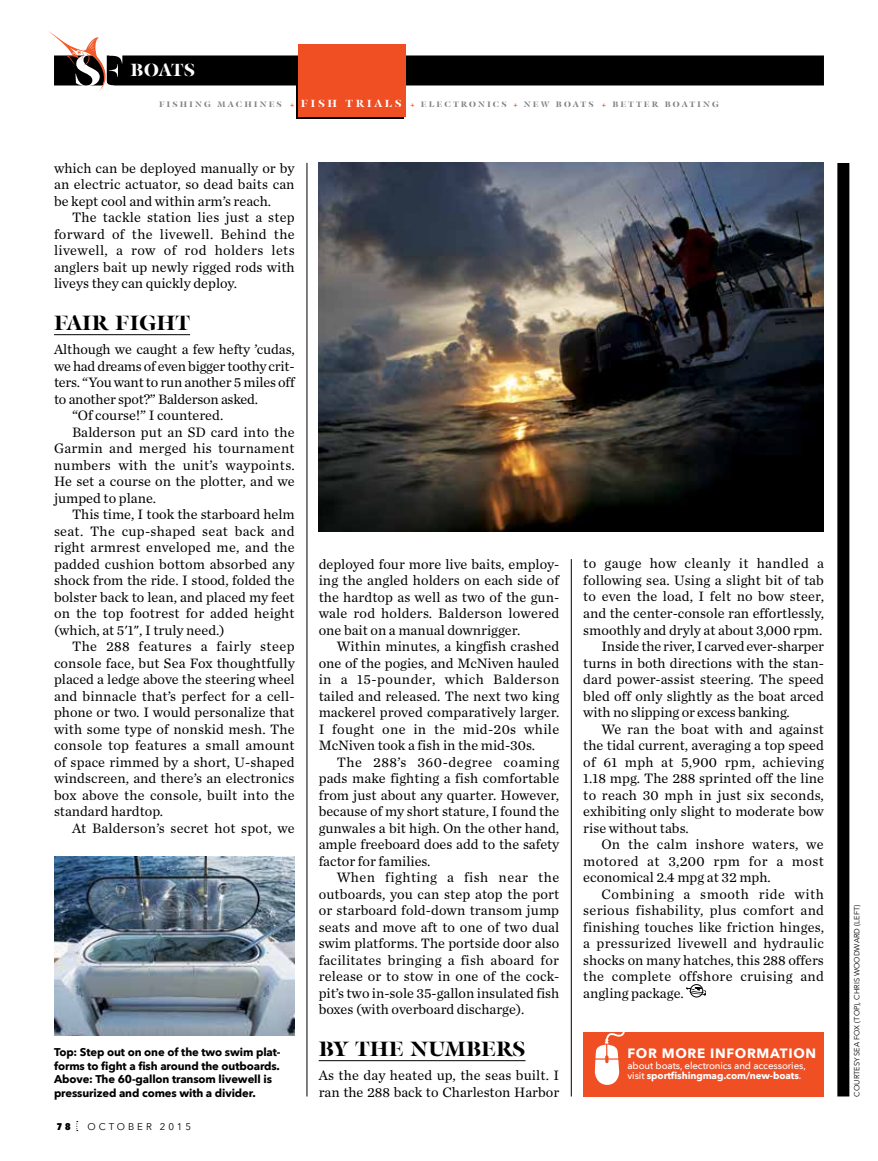
<style>
.page{position:relative;width:878px;height:1161px;background:#fff}
.page>*{position:absolute;margin:0;border:0;box-sizing:border-box;transform-origin:0 0}
.t1{font:21px "Nadia";color:#000}
.t2{font:17.85px "Nadia";letter-spacing:.005em;color:#fff}
.t3{font:14.25px/16.5px "Chronicle Text G1";letter-spacing:.005em;color:#000;text-align:justify}
.t4{font:14.25px "Chronicle Text G1";letter-spacing:.025em;color:#000}
.t5{font:14.25px "Chronicle Text G1";letter-spacing:-.015em;color:#000}
.t6{font:14.25px "Chronicle Text G1";letter-spacing:.03em;color:#000}
.t7{font:14.25px "Chronicle Text G1";letter-spacing:.035em;color:#000}
.t8{font:700 13.5px "Avenir Next";letter-spacing:.05em;color:#fff}
.t9{font:700 11.25px/13.5px "Avenir Next";letter-spacing:-.01em;color:#000}
.t10{font:500 9.75px/10.5px "Avenir Next";letter-spacing:-.01em;color:#fff}
.t11{font:9.75px "Avenir Next";letter-spacing:.3em;color:#000}
.t12{font:800 9.75px "Avenir Next Condensed";color:#000}
.t13{font:8.1px "Nadia";letter-spacing:.24em;color:#808285}
.t14{font:7.5px "Avenir Next";color:#000}
.s1{font-size:7.95px;color:#f04e23}
.s2{font-size:10.5px;color:#fff}
.s3{font-weight:700}
</style>
<div class="page">
<svg style="left:76px;top:1121px;width:2px;height:10px"></svg>
<hr style="left:54px;top:334px;width:136px;height:1px;background:#000">
<hr style="left:318px;top:1060px;width:207px;height:1px;background:#000">
<svg style="left:686px;top:988px;width:19px;height:7px"></svg>
<div style="left:689px;top:984px;width:14px;height:14px;border:1px solid #000;border-radius:50%"></div>
<div style="left:583px;top:1032px;width:241px;height:64px;background:#f04e23"></div>
<svg style="left:594px;top:1032px;width:31px;height:53px"></svg>
<div style="left:837px;top:163px;width:12px;height:933px;background:#000"></div>
<hr style="left:307px;top:163px;width:1px;height:933px;background:#000">
<hr style="left:571px;top:559px;width:1px;height:537px;background:#000">
<img style="left:54px;top:856px;width:240px;height:179px">
<div style="left:54px;top:56px;width:770px;height:30px;background:#000"></div>
<div style="left:296px;top:58px;width:107px;height:61px;background:#000"></div>
<div style="left:298px;top:44px;width:108px;height:73px;background:#f04e23"></div>
<svg style="left:49px;top:31px;width:73px;height:60px"></svg>
<img style="left:318px;top:163px;width:506px;height:369px">
<p class="t2" style="left:131px;top:59px;width:66px">BOATS</p>
<p class="t13" style="left:159px;top:99px;width:561px">FISHING MACHINES <span class="s1">+</span> <span class="s2">FISH TRIALS</span> <span class="s1">+</span> ELECTRONICS <span class="s1">+</span> NEW BOATS <span class="s1">+</span> BETTER BOATING</p>
<p class="t3" style="left:54px;top:159px;width:242px">which can be deployed manually or by an electric actuator, so dead baits can be kept cool and within arm’s reach.</p>
<p class="t3" style="left:54px;top:208px;width:242px;text-indent:18px">The tackle station lies just a step forward of the livewell. Behind the livewell, a row of rod holders lets anglers bait up newly rigged rods with liveys they can quickly deploy.</p>
<h1 class="t1" style="left:54px;top:310px;width:138px">FAIR FIGHT</h1>
<p class="t3" style="left:54px;top:340px;width:242px">Although we caught a few hefty ’cudas,</p>
<p class="t5" style="left:54px;top:355px;width:242px">we had dreams of even bigger toothy crit-</p>
<p class="t5" style="left:54px;top:371px;width:242px">ters. “You want to run another 5 miles off</p>
<p class="t5" style="left:54px;top:388px;width:206px">to another spot?” Balderson asked.</p>
<p class="t3" style="left:72px;top:406px;width:153px">“Of course!” I countered.</p>
<p class="t3" style="left:72px;top:423px;width:224px">Balderson put an SD card into the</p>
<p class="t3" style="left:54px;top:439px;width:242px">Garmin and merged his tournament</p>
<p class="t4" style="left:54px;top:454px;width:242px">numbers with the unit’s waypoints.</p>
<p class="t3" style="left:54px;top:472px;width:242px">He set a course on the plotter, and we</p>
<p class="t3" style="left:54px;top:489px;width:104px">jumped to plane.</p>
<p class="t3" style="left:72px;top:505px;width:224px">This time, I took the starboard helm</p>
<p class="t3" style="left:54px;top:522px;width:242px">seat. The cup-shaped seat back and</p>
<p class="t3" style="left:54px;top:538px;width:242px">right armrest enveloped me, and the</p>
<p class="t3" style="left:54px;top:555px;width:242px">padded cushion bottom absorbed any</p>
<p class="t3" style="left:54px;top:571px;width:242px">shock from the ride. I stood, folded the</p>
<p class="t3" style="left:54px;top:588px;width:242px">bolster back to lean, and placed my feet</p>
<p class="t3" style="left:54px;top:604px;width:242px">on the top footrest for added height</p>
<p class="t3" style="left:54px;top:621px;width:172px">(which, at 5'1", I truly need.)</p>
<p class="t6" style="left:72px;top:636px;width:224px">The 288 features a fairly steep</p>
<p class="t3" style="left:54px;top:654px;width:242px">console face, but Sea Fox thoughtfully</p>
<p class="t3" style="left:54px;top:670px;width:242px">placed a ledge above the steering wheel</p>
<p class="t3" style="left:54px;top:687px;width:242px">and binnacle that’s perfect for a cell-</p>
<p class="t3" style="left:54px;top:703px;width:242px">phone or two. I would personalize that</p>
<p class="t3" style="left:54px;top:720px;width:242px">with some type of nonskid mesh. The</p>
<p class="t3" style="left:54px;top:736px;width:242px">console top features a small amount</p>
<p class="t3" style="left:54px;top:753px;width:242px">of space rimmed by a short, U-shaped</p>
<p class="t3" style="left:54px;top:769px;width:242px">windscreen, and there’s an electronics</p>
<p class="t3" style="left:54px;top:786px;width:242px">box above the console, built into the</p>
<p class="t3" style="left:54px;top:802px;width:111px">standard hardtop.</p>
<p class="t3" style="left:72px;top:819px;width:224px">At Balderson’s secret hot spot, we</p>
<p class="t9" style="left:54px;top:1045px;width:228px">Top: Step out on one of the two swim plat&shy;forms to fight a fish around the outboards.<br>Above: The 60-gallon transom livewell is pressurized and comes with a divider.</p>
<p class="t12" style="left:57px;top:1121px;width:15px">7 8</p>
<p class="t11" style="left:88px;top:1121px;width:105px">OCTOBER 2015</p>
<p class="t3" style="left:318px;top:555px;width:242px">deployed four more live baits, employ&shy;ing the angled holders on each side of the hardtop as well as two of the gun&shy;wale rod holders. Balderson lowered one bait on a manual downrigger.</p>
<p class="t3" style="left:318px;top:637px;width:242px;text-indent:18px">Within minutes, a kingfish crashed one of the pogies, and McNiven hauled in a 15-pounder, which Balderson tailed and released. The next two king mackerel proved comparatively larger.<br>I fought one in the mid-20s while McNiven took a fish in the mid-30s.</p>
<p class="t3" style="left:318px;top:753px;width:242px;text-indent:18px">The 288’s 360-degree coaming pads make fighting a fish comfortable from just about any quarter. However, because of my short stature, I found the gunwales a bit high. On the other hand, ample freeboard does add to the safety factor for families.</p>
<p class="t3" style="left:318px;top:868px;width:242px;text-indent:18px">When fighting a fish near the outboards, you can step atop the port or starboard fold-down transom jump seats and move aft to one of two dual swim platforms. The portside door also facilitates bringing a fish aboard for release or to stow in one of the cock&shy;pit’s two in-sole 35-gallon insulated fish boxes (with overboard discharge).</p>
<h1 class="t1" style="left:318px;top:1036px;width:208px">BY THE NUMBERS</h1>
<p class="t3" style="left:318px;top:1066px;width:242px">As the day heated up, the seas built. I ran the 288 back to Charleston Harbor</p>
<p class="t4" style="left:583px;top:553px;width:242px">to gauge how cleanly it handled a</p>
<p class="t3" style="left:583px;top:571px;width:242px">following sea. Using a slight bit of tab</p>
<p class="t3" style="left:583px;top:588px;width:242px">to even the load, I felt no bow steer,</p>
<p class="t3" style="left:583px;top:604px;width:242px">and the center-console ran effortlessly,</p>
<p class="t3" style="left:583px;top:621px;width:240px">smoothly and dryly at about 3,000 rpm.</p>
<p class="t3" style="left:601px;top:637px;width:224px">Inside the river, I carved ever-sharper</p>
<p class="t3" style="left:583px;top:654px;width:242px">turns in both directions with the stan-</p>
<p class="t3" style="left:583px;top:670px;width:242px">dard power-assist steering. The speed</p>
<p class="t3" style="left:583px;top:687px;width:242px">bled off only slightly as the boat arced</p>
<p class="t3" style="left:583px;top:703px;width:208px">with no slipping or excess banking.</p>
<p class="t3" style="left:601px;top:720px;width:224px">We ran the boat with and against</p>
<p class="t3" style="left:583px;top:736px;width:242px">the tidal current, averaging a top speed</p>
<p class="t4" style="left:583px;top:751px;width:242px">of 61 mph at 5,900 rpm, achieving</p>
<p class="t3" style="left:583px;top:769px;width:242px">1.18 mpg. The 288 sprinted off the line</p>
<p class="t3" style="left:583px;top:786px;width:242px">to reach 30 mph in just six seconds,</p>
<p class="t3" style="left:583px;top:802px;width:242px">exhibiting only slight to moderate bow</p>
<p class="t3" style="left:583px;top:819px;width:107px">rise without tabs.</p>
<p class="t4" style="left:601px;top:834px;width:224px">On the calm inshore waters, we</p>
<p class="t6" style="left:583px;top:850px;width:242px">motored at 3,200 rpm for a most</p>
<p class="t3" style="left:583px;top:868px;width:189px">economical 2.4 mpg at 32 mph.</p>
<p class="t7" style="left:601px;top:883px;width:224px">Combining a smooth ride with</p>
<p class="t3" style="left:583px;top:901px;width:242px">serious fishability, plus comfort and</p>
<p class="t3" style="left:583px;top:918px;width:242px">finishing touches like friction hinges,</p>
<p class="t3" style="left:583px;top:934px;width:242px">a pressurized livewell and hydraulic</p>
<p class="t3" style="left:583px;top:951px;width:242px">shocks on many hatches, this 288 offers</p>
<p class="t4" style="left:583px;top:966px;width:242px">the complete offshore cruising and</p>
<p class="t3" style="left:583px;top:984px;width:102px">angling package.</p>
<p class="t8" style="left:627px;top:1045px;width:190px">FOR MORE INFORMATION</p>
<p class="t10" style="left:627px;top:1060px;width:180px">about boats, electronics and accessories, visit <span class="s3">sportfishingmag.com/new‑boats</span>.</p>
<p class="t14" style="left:852px;top:1096px;width:193px;rotate:-90deg">COURTESY SEA FOX (TOP), CHRIS WOODWARD (LEFT)</p>
</div>
